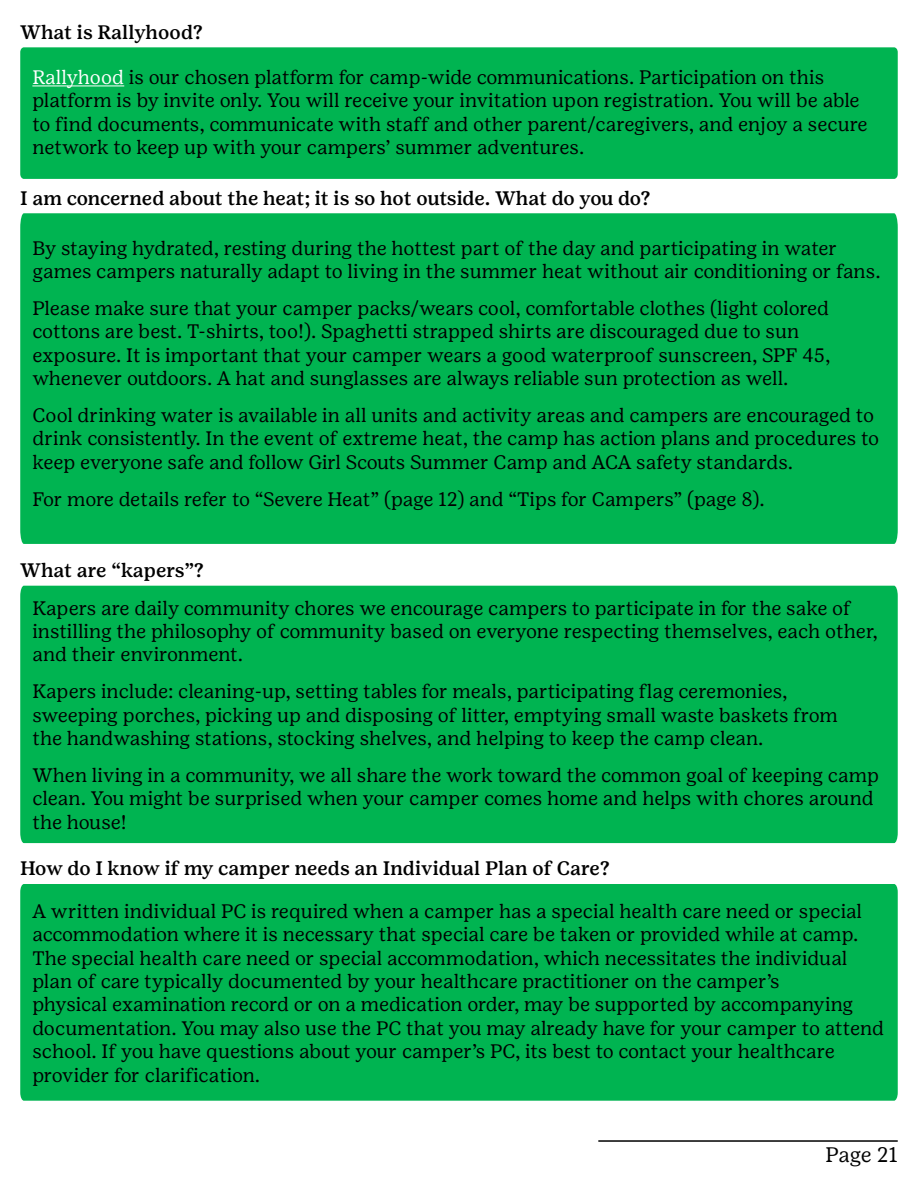
<style>
.page{position:relative;width:918px;height:1188px;background:#fff}
.page>*{position:absolute;margin:0;border:0;box-sizing:border-box;transform-origin:0 0}
.t1{font:21px "Girl Scout Text";letter-spacing:-.01em;color:#000}
.UPDATED_BASIC_BODY{font:19.5px/23.4px "Girl Scout Text";color:#000}
.t2{font:500 19.5px "Girl Scout Text";color:#000}
.s1{color:#fff}
</style>
<div class="page">
<hr style="left:598px;top:1140px;width:300px;height:2px;background:#000">
<div style="left:20px;top:47px;width:878px;height:132px;background:#00b451"></div>
<hr style="left:32px;top:85px;width:92px;height:1px;background:#fff">
<div style="left:20px;top:213px;width:878px;height:331px;background:#00b451"></div>
<div style="left:20px;top:884px;width:878px;height:217px;background:#00b451"></div>
<div style="left:20px;top:586px;width:878px;height:257px;background:#00b451"></div>
<p class="t2" style="left:20px;top:20px;width:184px">What is Rallyhood?</p>
<p class="UPDATED_BASIC_BODY" style="left:32px;top:65px;width:793px"><span class="s1">Rallyhood</span> is our chosen platform for camp-wide communications. Participation on this</p>
<p class="UPDATED_BASIC_BODY" style="left:32px;top:89px;width:837px">platform is by invite only. You will receive your invitation upon registration. You will be able to find documents, communicate with staff and other parent/caregivers, and enjoy a secure network to keep up with your campers’ summer adventures.</p>
<p class="t2" style="left:20px;top:186px;width:632px">I am concerned about the heat; it is so hot outside. What do you do?</p>
<p class="UPDATED_BASIC_BODY" style="left:32px;top:236px;width:850px">By staying hydrated, resting during the hottest part of the day and participating in water games campers naturally adapt to living in the summer heat without air conditioning or fans.</p>
<p class="UPDATED_BASIC_BODY" style="left:32px;top:296px;width:798px">Please make sure that your camper packs/wears cool, comfortable clothes (light colored</p>
<p class="UPDATED_BASIC_BODY" style="left:32px;top:319px;width:769px">cottons are best. T-shirts, too!). Spaghetti strapped shirts are discouraged due to sun</p>
<p class="UPDATED_BASIC_BODY" style="left:32px;top:343px;width:800px">exposure. It is important that your camper wears a good waterproof sunscreen, SPF 45, whenever outdoors. A hat and sunglasses are always reliable sun protection as well.</p>
<p class="UPDATED_BASIC_BODY" style="left:32px;top:403px;width:848px">Cool drinking water is available in all units and activity areas and campers are encouraged to drink consistently. In the event of extreme heat, the camp has action plans and procedures to keep everyone safe and follow Girl Scouts Summer Camp and ACA safety standards.</p>
<p class="UPDATED_BASIC_BODY" style="left:32px;top:487px;width:734px">For more details refer to “Severe Heat” (page 12) and “Tips for Campers” (page 8).</p>
<p class="t2" style="left:20px;top:558px;width:185px">What are “kapers”?</p>
<p class="UPDATED_BASIC_BODY" style="left:32px;top:596px;width:847px">Kapers are daily community chores we encourage campers to participate in for the sake of instilling the philosophy of community based on everyone respecting themselves, each other, and their environment.</p>
<p class="UPDATED_BASIC_BODY" style="left:32px;top:680px;width:757px">Kapers include: cleaning-up, setting tables for meals, participating flag ceremonies,</p>
<p class="UPDATED_BASIC_BODY" style="left:32px;top:703px;width:807px">sweeping porches, picking up and disposing of litter, emptying small waste baskets from</p>
<p class="UPDATED_BASIC_BODY" style="left:32px;top:726px;width:733px">the handwashing stations, stocking shelves, and helping to keep the camp clean.</p>
<p class="UPDATED_BASIC_BODY" style="left:32px;top:763px;width:848px">When living in a community, we all share the work toward the common goal of keeping camp clean. You might be surprised when your camper comes home and helps with chores around the house!</p>
<p class="t2" style="left:20px;top:857px;width:591px">How do I know if my camper needs an Individual Plan of Care?</p>
<p class="UPDATED_BASIC_BODY" style="left:32px;top:899px;width:831px">A written individual PC is required when a camper has a special health care need or special accommodation where it is necessary that special care be taken or provided while at camp.<br>The special health care need or special accommodation, which necessitates the individual plan of care typically documented by your healthcare practitioner on the camper’s</p>
<p class="UPDATED_BASIC_BODY" style="left:32px;top:993px;width:822px">physical examination record or on a medication order, may be supported by accompanying</p>
<p class="UPDATED_BASIC_BODY" style="left:32px;top:1016px;width:853px">documentation. You may also use the PC that you may already have for your camper to attend school. If you have questions about your camper’s PC, its best to contact your healthcare</p>
<p class="UPDATED_BASIC_BODY" style="left:32px;top:1063px;width:229px">provider for clarification.</p>
<p class="t1" style="left:826px;top:1142px;width:74px">Page 21</p>
</div>
